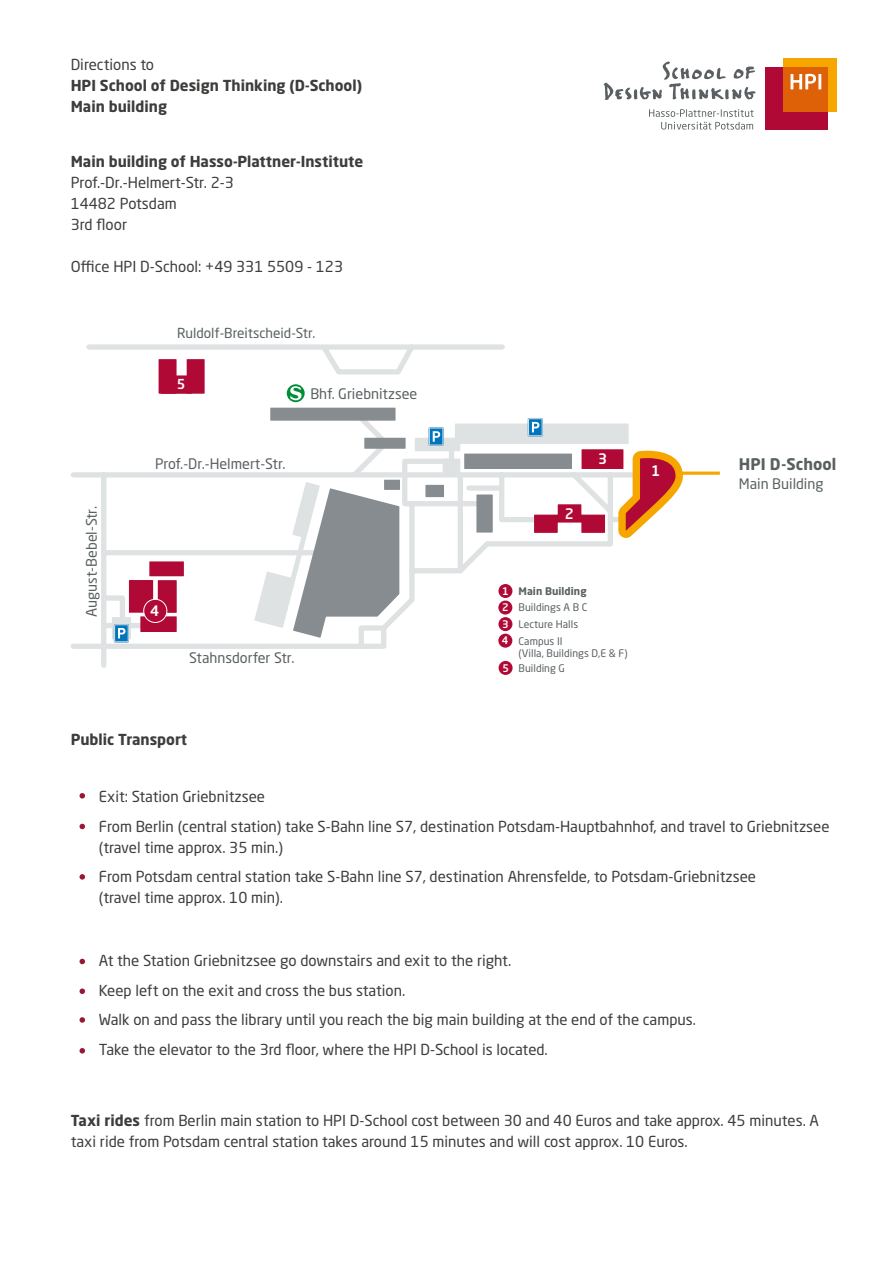
<style>
.page{position:relative;width:893px;height:1263px;background:#fff}
.page>*{position:absolute;margin:0;border:0;box-sizing:border-box;transform-origin:0 0}
.t1{font:700 15.9px "Neo Sans Std";color:#5a6062}
.t2{font:15px/29.5px "Neo Sans Std";color:#3d3d3c}
.t3{font:700 15px/21px "Neo Sans Std";color:#3d3d3c}
.t4{font:14.4px "Neo Sans Std";color:#5a6062}
.t5{font:500 14.4px "Neo Sans Std";color:#fff}
.t6{font:13.65px "Neo Sans Std";color:#5a6062}
.t7{font:500 13.65px "Neo Sans Std";color:#fff}
.t8{font:10.35px/16.6px "Neo Sans Std";letter-spacing:.005em;color:#5a6062}
.t9{font:700 10.35px "Neo Sans Std";letter-spacing:.005em;color:#5a6062}
.t10{font:500 10.35px/16.6px "Neo Sans Std";color:#fff;text-align:justify}
.s1{font-weight:500;color:#fff}
.s2{font-weight:700}
</style>
<div class="page">
<svg style="left:604px;top:61px;width:151px;height:39px"></svg>
<svg style="left:649px;top:109px;width:105px;height:21px"></svg>
<div style="left:766px;top:67px;width:62px;height:63px;background:#b00935"></div>
<div style="left:784px;top:58px;width:53px;height:54px;background:#f7a600"></div>
<div style="left:784px;top:67px;width:44px;height:45px;background:#de6107"></div>
<svg style="left:790px;top:74px;width:31px;height:15px"></svg>
<svg style="left:80px;top:793px;width:5px;height:5px"></svg>
<svg style="left:80px;top:824px;width:5px;height:5px"></svg>
<svg style="left:80px;top:874px;width:5px;height:6px"></svg>
<svg style="left:80px;top:959px;width:5px;height:5px"></svg>
<svg style="left:80px;top:988px;width:5px;height:6px"></svg>
<svg style="left:80px;top:1017px;width:5px;height:6px"></svg>
<svg style="left:80px;top:1048px;width:5px;height:5px"></svg>
<svg style="left:71px;top:419px;width:542px;height:251px"></svg>
<div style="left:112px;top:617px;width:19px;height:22px;background:#dfe2e3"></div>
<div style="left:384px;top:480px;width:16px;height:10px;background:#868c8f"></div>
<svg style="left:254px;top:482px;width:145px;height:156px"></svg>
<div style="left:270px;top:408px;width:126px;height:13px;background:#868c8f"></div>
<div style="left:364px;top:438px;width:42px;height:11px;background:#868c8f"></div>
<div style="left:158px;top:580px;width:19px;height:33px;background:#b00935"></div>
<div style="left:129px;top:580px;width:24px;height:33px;background:#b00935"></div>
<div style="left:140px;top:616px;width:37px;height:16px;background:#b00935"></div>
<div style="left:114px;top:624px;width:15px;height:18px;background:#0075bf;border-radius:2px"></div>
<div style="left:114px;top:625px;width:14px;height:17px;border:1px solid #dfe2e3"></div>
<svg style="left:118px;top:628px;width:7px;height:10px"></svg>
<svg style="left:528px;top:418px;width:15px;height:18px"></svg>
<div style="left:528px;top:419px;width:14px;height:17px;border:1px solid #dfe2e3"></div>
<svg style="left:415px;top:422px;width:268px;height:116px"></svg>
<div style="left:144px;top:599px;width:23px;height:23px;background:#b00935;border-radius:50%"></div>
<div style="left:143px;top:599px;width:24px;height:24px;border:1px solid #fff;border-radius:50%"></div>
<hr style="left:679px;top:472px;width:41px;height:3px;background:#f7a600">
<svg style="left:287px;top:384px;width:18px;height:18px"></svg>
<svg style="left:290px;top:386px;width:12px;height:14px"></svg>
<svg style="left:86px;top:344px;width:419px;height:33px"></svg>
<div style="left:159px;top:359px;width:18px;height:35px;background:#b00935"></div>
<div style="left:187px;top:359px;width:18px;height:35px;background:#b00935"></div>
<div style="left:161px;top:375px;width:31px;height:19px;background:#b00935"></div>
<div style="left:498px;top:617px;width:14px;height:14px;background:#b00935;border-radius:50%"></div>
<div style="left:498px;top:634px;width:14px;height:14px;background:#b00935;border-radius:50%"></div>
<div style="left:498px;top:584px;width:14px;height:14px;background:#b00935;border-radius:50%"></div>
<div style="left:498px;top:601px;width:14px;height:13px;background:#b00935;border-radius:50%"></div>
<div style="left:499px;top:661px;width:14px;height:14px;background:#b00935;border-radius:50%"></div>
<div style="left:149px;top:561px;width:35px;height:15px;background:#b00935"></div>
<p class="t2" style="left:71px;top:49px;width:85px">Directions to</p>
<p class="t3" style="left:71px;top:74px;width:293px">HPI School of Design Thinking (D-School)<br>Main building</p>
<p class="t3" style="left:71px;top:151px;width:294px">Main building of Hasso-Plattner-Institute</p>
<p class="t2" style="left:71px;top:172px;width:165px;line-height:21px">Prof.-Dr.-Helmert-Str. 2-3<br>14482 Potsdam<br>3rd floor</p>
<p class="t2" style="left:71px;top:252px;width:274px">Office HPI D-School: +49 331 5509 - 123</p>
<p class="t6" style="left:177px;top:324px;width:140px">Ruldolf-Breitscheid-Str.</p>
<p class="t4" style="left:83px;top:617px;width:112px;rotate:-90deg">August-Bebel-Str.</p>
<p class="t7" style="left:177px;top:376px;width:10px">5</p>
<p class="t4" style="left:155px;top:455px;width:132px">Prof.-Dr.-Helmert-Str.</p>
<p class="t4" style="left:310px;top:385px;width:108px">Bhf. Griebnitzsee</p>
<p class="t5" style="left:150px;top:601px;width:11px">4</p>
<p class="t4" style="left:189px;top:649px;width:107px">Stahnsdorfer Str.</p>
<p class="t3" style="left:71px;top:729px;width:118px">Public Transport</p>
<p class="t5" style="left:565px;top:504px;width:11px">2</p>
<p class="t5" style="left:598px;top:449px;width:11px">3</p>
<p class="t5" style="left:651px;top:462px;width:11px">1</p>
<p class="t9" style="left:519px;top:584px;width:69px">Main Building</p>
<p class="t8" style="left:519px;top:599px;width:70px">Buildings A B C<br>Lecture Halls<br>Campus II</p>
<p class="t8" style="left:519px;top:645px;width:111px">(Villa, Buildings D,E &amp; F)</p>
<p class="t10" style="left:502px;top:582px;width:8px">1<br>2<br>3<br>4</p>
<p class="t8" style="left:502px;top:660px;width:64px"><span class="s1">5</span> Building G</p>
<p class="t1" style="left:739px;top:454px;width:99px">HPI D-School</p>
<p class="t4" style="left:739px;top:475px;width:86px">Main Building</p>
<p class="t2" style="left:99px;top:782px;width:732px">Exit: Station Griebnitzsee<br>From Berlin (central station) take S-Bahn line S7, destination Potsdam-Hauptbahnhof, and travel to Griebnitzsee</p>
<p class="t2" style="left:99px;top:832px;width:659px">(travel time approx. 35 min.)<br>From Potsdam central station take S-Bahn line S7, destination Ahrensfelde, to Potsdam-Griebnitzsee</p>
<p class="t2" style="left:99px;top:883px;width:186px">(travel time approx. 10 min).</p>
<p class="t2" style="left:99px;top:946px;width:599px">At the Station Griebnitzsee go downstairs and exit to the right.<br>Keep left on the exit and cross the bus station.<br>Walk on and pass the library until you reach the big main building at the end of the campus.<br>Take the elevator to the 3rd floor, where the HPI D-School is located.</p>
<p class="t2" style="left:71px;top:1110px;width:750px;line-height:21px"><span class="s2">Taxi rides</span> from Berlin main station to HPI D-School cost between 30 and 40 Euros and take approx. 45 minutes. A taxi ride from Potsdam central station takes around 15 minutes and will cost approx. 10 Euros.</p>
</div>
